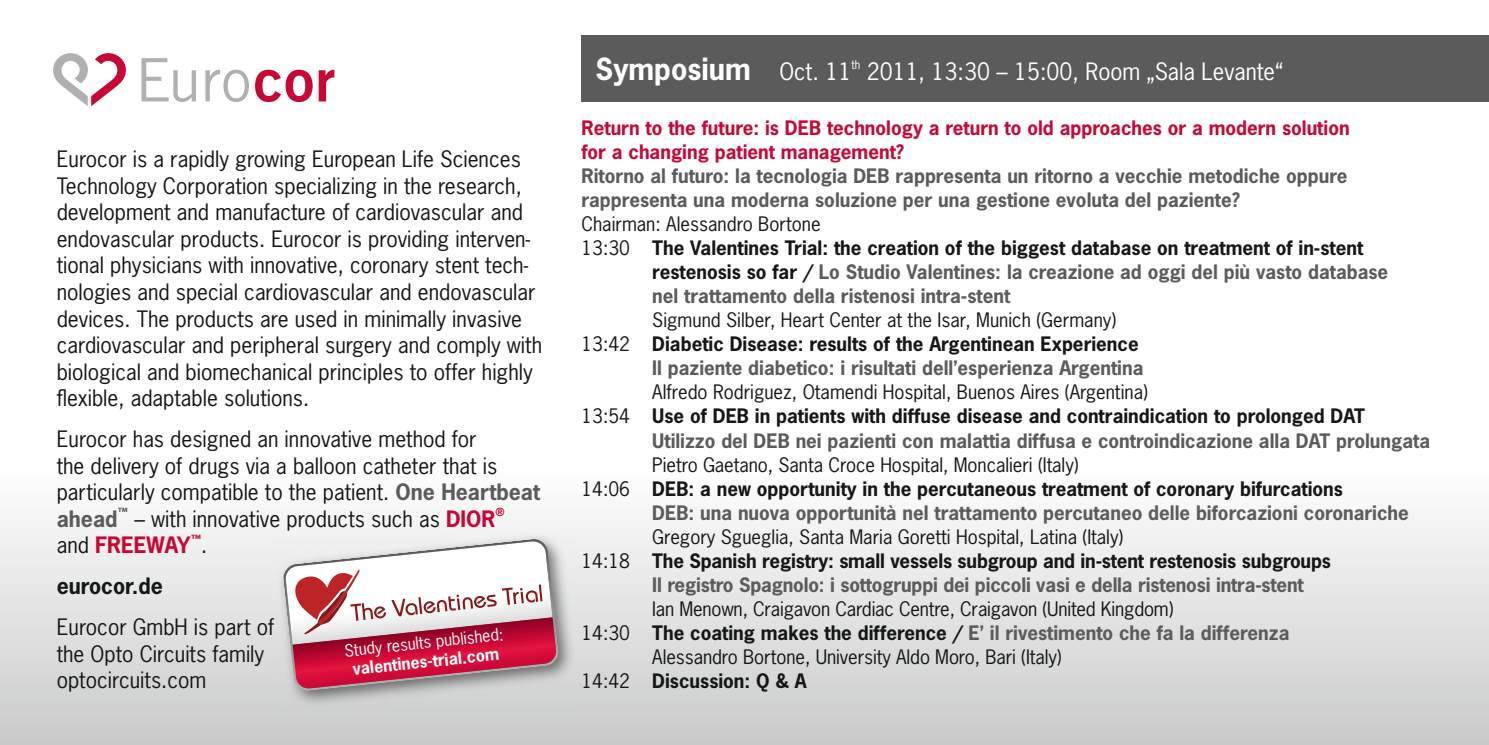
<style>
.page{position:relative;width:1489px;height:745px;background:#fff}
.page>*{position:absolute;margin:0;border:0;box-sizing:border-box;transform-origin:0 0}
.t1{font:700 28.75px "News Gothic LT";color:#fff}
.t2{font:22.5px "News Gothic LT";color:#fff}
.t3{font:21.25px/26.5px "News Gothic LT";color:#151616}
.t4{font:700 21.25px "News Gothic LT";color:#c70835}
.t5{font:700 21.25px "News Gothic LT";color:#151616}
.t6{font:700 18.75px/24px "News Gothic LT";color:#5b5b5b}
.t7{font:700 18.75px "News Gothic LT";color:#151616}
.t8{font:18.75px "News Gothic LT";color:#151616}
.t9{font:700 18.75px/24px "News Gothic LT";color:#c70835}
.t10{font:16px "News Gothic LT";color:#fff}
.t11{font:700 16px "News Gothic LT";color:#fff}
.t12{font:11.25px "News Gothic LT";color:#fff}
.t13{font:700 10.5px "News Gothic LT";color:#c70835}
.t14{font:700 10.5px "News Gothic LT";color:#5b5b5b}
.s1{font-weight:700;color:#5b5b5b}
.s2{font-weight:700;color:#c70835}
.s3{font-weight:400;color:#151616}
.s4{font-weight:400;font-size:22.5px}
.s5{font-weight:400}
.s6{color:#151616}
</style>
<div class="page">
<svg style="left:0;top:519px;width:1488px;height:225px;background:#dededf"></svg>
<div style="left:581px;top:35px;width:907px;height:67px;background:#5b5b5b"></div>
<svg style="left:141px;top:58px;width:55px;height:44px"></svg>
<svg style="left:205px;top:70px;width:44px;height:32px"></svg>
<svg style="left:255px;top:70px;width:58px;height:32px"></svg>
<svg style="left:319px;top:70px;width:15px;height:31px"></svg>
<svg style="left:53px;top:53px;width:73px;height:53px"></svg>
<img style="left:276px;top:531px;width:297px;height:174px">
<svg style="left:282px;top:538px;width:277px;height:153px"></svg>
<p class="t3" style="left:57px;top:147px;width:487px">Eurocor is a rapidly growing European Life Sciences Technology Corporation specializing in the research, development and manufacture of cardiovascular and endovascular products. Eurocor is providing interven&shy;tional physicians with innovative, coronary stent tech&shy;nologies and special cardiovascular and endovascular devices. The products are used in minimally invasive cardiovascular and peripheral surgery and comply with biological and biomechanical principles to offer highly flexible, adaptable solutions.</p>
<p class="t3" style="left:57px;top:427px;width:485px">Eurocor has designed an innovative method for<br>the delivery of drugs via a balloon catheter that is particularly compatible to the patient. <span class="s1">One Heartbeat ahead</span></p>
<p class="t14" style="left:118px;top:507px;width:12px">™</p>
<p class="t3" style="left:134px;top:506px;width:362px">– with innovative products such as <span class="s2">DIOR</span></p>
<p class="t13" style="left:495px;top:507px;width:11px">®</p>
<p class="t4" style="left:57px;top:535px;width:135px"><span class="s3">and</span> FREEWAY</p>
<p class="t13" style="left:191px;top:533px;width:12px">™</p>
<p class="t3" style="left:201px;top:533px;width:8px">.</p>
<p class="t5" style="left:57px;top:576px;width:108px">eurocor.de</p>
<p class="t3" style="left:57px;top:614px;width:219px">Eurocor GmbH is part of the Opto Circuits family optocircuits.com</p>
<p class="t10" style="left:344px;top:642px;width:161px;rotate:-6deg">Study results published:</p>
<p class="t11" style="left:352px;top:661px;width:148px;rotate:-6deg">valentines-trial.com</p>
<h1 class="t1" style="left:595px;top:56px;width:257px">Symposium <span class="s4">Oct. 11</span></h1>
<p class="t12" style="left:851px;top:60px;width:10px">th</p>
<p class="t2" style="left:866px;top:61px;width:418px">2011, 13:30 – 15:00, Room „Sala Levante“</p>
<p class="t9" style="left:581px;top:117px;width:769px">Return to the future: is DEB technology a return to old approaches or a modern solution for a changing patient management?</p>
<p class="t6" style="left:581px;top:165px;width:767px">Ritorno al futuro: la tecnologia DEB rappresenta un ritorno a vecchie metodiche oppure rappresenta una moderna soluzione per una gestione evoluta del paziente?</p>
<p class="t8" style="left:581px;top:215px;width:241px">Chairman: Alessandro Bortone</p>
<p class="t7" style="left:581px;top:239px;width:783px"><span class="s5">13:30</span> The Valentines Trial: the creation of the biggest database on treatment of in-stent</p>
<p class="t6" style="left:652px;top:261px;width:737px"><span class="s6">restenosis so far /</span> Lo Studio Valentines: la creazione ad oggi del più vasto database</p>
<p class="t6" style="left:652px;top:285px;width:359px">nel trattamento della ristenosi intra-stent</p>
<p class="t8" style="left:652px;top:311px;width:465px">Sigmund Silber, Heart Center at the Isar, Munich (Germany)</p>
<p class="t7" style="left:581px;top:335px;width:559px"><span class="s5">13:42</span> Diabetic Disease: results of the Argentinean Experience</p>
<p class="t6" style="left:652px;top:357px;width:492px">Il paziente diabetico: i risultati dell’esperienza Argentina</p>
<p class="t8" style="left:652px;top:383px;width:497px">Alfredo Rodriguez, Otamendi Hospital, Buenos Aires (Argentina)</p>
<p class="t7" style="left:581px;top:407px;width:785px"><span class="s5">13:54</span> Use of DEB in patients with diffuse disease and contraindication to prolonged DAT</p>
<p class="t6" style="left:652px;top:429px;width:779px">Utilizzo del DEB nei pazienti con malattia diffusa e controindicazione alla DAT prolungata</p>
<p class="t8" style="left:652px;top:455px;width:428px">Pietro Gaetano, Santa Croce Hospital, Moncalieri (Italy)</p>
<p class="t7" style="left:581px;top:479px;width:763px"><span class="s5">14:06</span> DEB: a new opportunity in the percutaneous treatment of coronary bifurcations</p>
<p class="t6" style="left:652px;top:501px;width:758px">DEB: una nuova opportunità nel trattamento percutaneo delle biforcazioni coronariche</p>
<p class="t8" style="left:652px;top:527px;width:472px">Gregory Sgueglia, Santa Maria Goretti Hospital, Latina (Italy)</p>
<p class="t7" style="left:581px;top:551px;width:751px"><span class="s5">14:18</span> The Spanish registry: small vessels subgroup and in-stent restenosis subgroups</p>
<p class="t6" style="left:652px;top:573px;width:653px">Il registro Spagnolo: i sottogruppi dei piccoli vasi e della ristenosi intra-stent</p>
<p class="t8" style="left:652px;top:599px;width:522px">Ian Menown, Craigavon Cardiac Centre, Craigavon (United Kingdom)</p>
<p class="t6" style="left:581px;top:622px;width:709px"><span class="s3">14:30</span> <span class="s6">The coating makes the difference /</span> E’ il rivestimento che fa la differenza</p>
<p class="t8" style="left:652px;top:647px;width:411px">Alessandro Bortone, University Aldo Moro, Bari (Italy)</p>
<p class="t7" style="left:581px;top:672px;width:227px"><span class="s5">14:42</span> Discussion: Q &amp; A</p>
</div>
